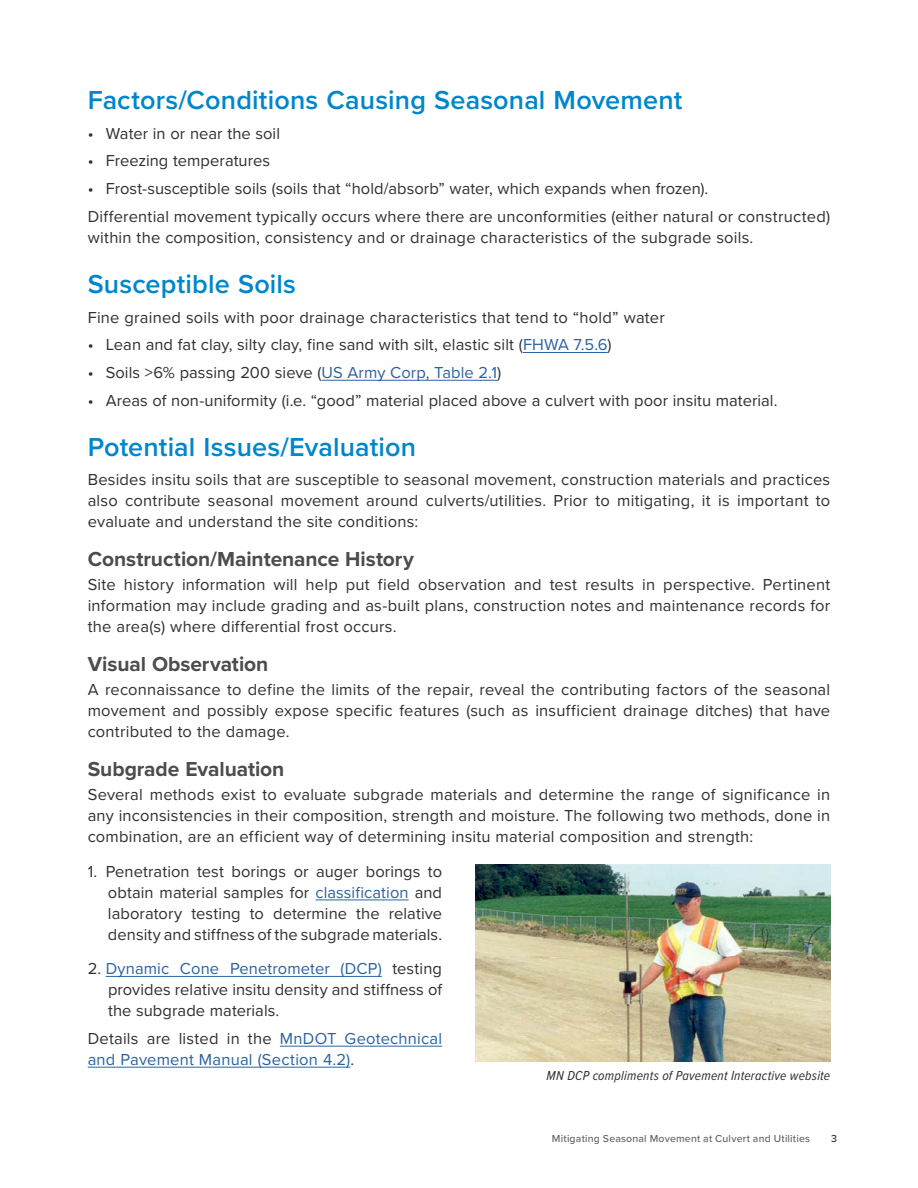
<style>
.page{position:relative;width:918px;height:1188px;background:#fff}
.page>*{position:absolute;margin:0;border:0;box-sizing:border-box;transform-origin:0 0}
.t1{font:600 27px "Proxima Nova";letter-spacing:.005em;color:#0086ca}
.t2{font:700 21px "Proxima Nova";letter-spacing:-.005em;color:#4b4c4d}
.t3{font:16.5px/21px "Proxima Nova";letter-spacing:.01em;color:#312f30;text-align:justify}
.t4{font:16.5px/21px "Proxima Nova";letter-spacing:.015em;color:#2b62a1}
.t5{font:italic 13.5px "Proxima Nova Cond";letter-spacing:.02em;color:#312f30}
.t6{font:500 10.5px "Proxima Nova";letter-spacing:.02em;color:#636366}
.t7{font:500 10.5px "Proxima Nova";color:#312f30}
.s1{color:#2b62a1}
.s2{color:#312f30}
</style>
<div class="page">
<hr style="left:523px;top:352px;width:85px;height:1px;background:#2b62a1">
<hr style="left:322px;top:380px;width:175px;height:1px;background:#2b62a1">
<hr style="left:316px;top:900px;width:93px;height:1px;background:#2b62a1">
<hr style="left:106px;top:976px;width:276px;height:1px;background:#2b62a1">
<hr style="left:280px;top:1046px;width:162px;height:1px;background:#2b62a1">
<hr style="left:88px;top:1067px;width:262px;height:1px;background:#2b62a1">
<img style="left:476px;top:865px;width:354px;height:197px">
<h1 class="t1" style="left:88px;top:80px;width:596px">Factors/Conditions Causing Seasonal Movement</h1>
<p class="t3" style="left:88px;top:123px;width:194px">• Water in or near the soil</p>
<p class="t3" style="left:88px;top:151px;width:184px">• Freezing temperatures</p>
<p class="t3" style="left:88px;top:175px;width:744px;line-height:27.8px">• Frost-susceptible soils (soils that “hold/absorb” water, which expands when frozen).<br>Differential movement typically occurs where there are unconformities (either natural or constructed)</p>
<p class="t3" style="left:88px;top:227px;width:667px">within the composition, consistency and or drainage characteristics of the subgrade soils.</p>
<h1 class="t1" style="left:88px;top:264px;width:210px">Susceptible Soils</h1>
<p class="t3" style="left:88px;top:307px;width:579px">Fine grained soils with poor drainage characteristics that tend to “hold” water</p>
<p class="t3" style="left:88px;top:335px;width:526px">• Lean and fat clay, silty clay, fine sand with silt, elastic silt (<span class="s1">FHWA 7.5.6</span>)</p>
<p class="t3" style="left:88px;top:362px;width:415px">• Soils &gt;6% passing 200 sieve (<span class="s1">US Army Corp, Table 2.1</span>)</p>
<p class="t3" style="left:88px;top:390px;width:691px">• Areas of non-uniformity (i.e. “good” material placed above a culvert with poor insitu material.</p>
<h1 class="t1" style="left:88px;top:427px;width:330px">Potential Issues/Evaluation</h1>
<p class="t3" style="left:88px;top:470px;width:744px">Besides insitu soils that are susceptible to seasonal movement, construction materials and practices also contribute seasonal movement around culverts/utilities. Prior to mitigating, it is important to evaluate and understand the site conditions:</p>
<p class="t2" style="left:88px;top:547px;width:328px">Construction/Maintenance History</p>
<p class="t3" style="left:88px;top:575px;width:744px">Site history information will help put field observation and test results in perspective. Pertinent information may include grading and as-built plans, construction notes and maintenance records for the area(s) where differential frost occurs.</p>
<p class="t2" style="left:88px;top:652px;width:182px">Visual Observation</p>
<p class="t3" style="left:88px;top:680px;width:744px">A reconnaissance to define the limits of the repair, reveal the contributing factors of the seasonal movement and possibly expose specific features (such as insufficient drainage ditches) that have contributed to the damage.</p>
<p class="t2" style="left:88px;top:756px;width:198px">Subgrade Evaluation</p>
<p class="t3" style="left:88px;top:785px;width:744px">Several methods exist to evaluate subgrade materials and determine the range of significance in any inconsistencies in their composition, strength and moisture. The following two methods, done in combination, are an efficient way of determining insitu material composition and strength:</p>
<p class="t3" style="left:108px;top:861px;width:336px;text-indent:-20px">1. Penetration test borings or auger borings to obtain material samples for <span class="s1">classification</span> and laboratory testing to determine the relative density and stiffness of the subgrade materials.</p>
<p class="t3" style="left:108px;top:959px;width:336px;text-indent:-20px">2. <span class="s1">Dynamic Cone Penetrometer (DCP)</span> testing provides relative insitu density and stiffness of the subgrade materials.</p>
<p class="t4" style="left:88px;top:1028px;width:356px"><span class="s2">Details are listed in the</span> MnDOT Geotechnical and Pavement Manual (Section 4.2)<span class="s2">.</span></p>
<p class="t5" style="left:547px;top:1067px;width:285px">MN DCP compliments of Pavement Interactive website</p>
<p class="t6" style="left:552px;top:1133px;width:260px">Mitigating Seasonal Movement at Culvert and Utilities</p>
<p class="t7" style="left:831px;top:1133px;width:7px">3</p>
</div>
